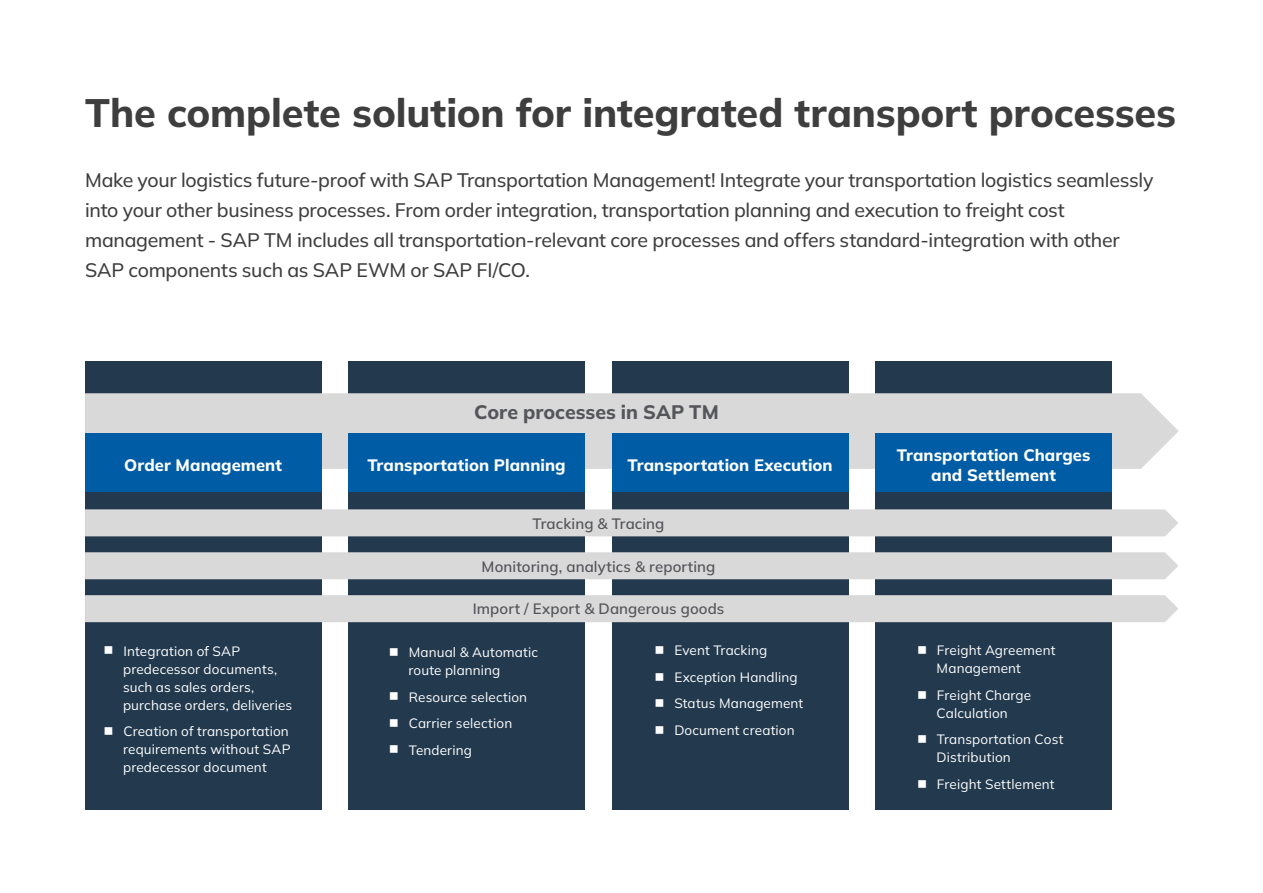
<style>
.page{position:relative;width:1263px;height:893px;background:#fff}
.page>*{position:absolute;margin:0;border:0;box-sizing:border-box;transform-origin:0 0}
.t1{font:200 39.6px "Mulish";letter-spacing:-.005em;color:#3e3e3f}
.t2{font:500 19.5px/30px "Mulish";letter-spacing:-.015em;color:#3e3e3f}
.t3{font:200 19.5px "Mulish";color:#54565a}
.t4{font:200 16.5px/19.5px "Mulish";letter-spacing:.005em;color:#fff;text-align:center}
.t5{font:600 15px "Mulish";letter-spacing:.005em;color:#54565a}
.t6{font:13.5px/18px "Mulish";letter-spacing:.01em;color:#fff}
</style>
<div class="page">
<div style="left:349px;top:361px;width:236px;height:449px;background:#22394e"></div>
<div style="left:85px;top:361px;width:236px;height:449px;background:#22394e"></div>
<div style="left:612px;top:361px;width:236px;height:449px;background:#22394e"></div>
<div style="left:876px;top:361px;width:235px;height:449px;background:#22394e"></div>
<div style="left:85px;top:393px;width:1094px;height:76px;background:#dad9da"></div>
<div style="left:85px;top:509px;width:1093px;height:27px;background:#dad9da"></div>
<div style="left:85px;top:552px;width:1093px;height:27px;background:#dad9da"></div>
<div style="left:85px;top:595px;width:1093px;height:27px;background:#dad9da"></div>
<div style="left:85px;top:433px;width:236px;height:59px;background:#015ca6"></div>
<div style="left:876px;top:433px;width:235px;height:59px;background:#015ca6"></div>
<div style="left:349px;top:433px;width:236px;height:59px;background:#015ca6"></div>
<div style="left:612px;top:433px;width:236px;height:59px;background:#015ca6"></div>
<h1 class="t1" style="left:85px;top:86px;width:1092px">The complete solution for integrated transport processes</h1>
<p class="t2" style="left:85px;top:165px;width:1070px">Make your logistics future-proof with SAP Transportation Management! Integrate your transportation logistics seamlessly into your other business processes. From order integration, transportation planning and execution to freight cost management - SAP TM includes all transportation-relevant core processes and offers standard-integration with other SAP components such as SAP EWM or SAP FI/CO.</p>
<h2 class="t3" style="left:474px;top:399px;width:246px">Core processes in SAP TM</h2>
<p class="t4" style="left:124px;top:455px;width:159px">Order Management</p>
<p class="t4" style="left:367px;top:455px;width:200px">Transportation Planning</p>
<p class="t4" style="left:627px;top:455px;width:207px">Transportation Execution</p>
<p class="t4" style="left:897px;top:445px;width:195px">Transportation Charges and Settlement</p>
<p class="t6" style="left:123px;top:641px;width:171px">Integration of SAP predecessor documents, such as sales orders, purchase orders, deliveries</p>
<p class="t6" style="left:123px;top:722px;width:169px;text-align:justify">Creation of transportation requirements without SAP predecessor document</p>
<p class="t5" style="left:533px;top:513px;width:133px">Tracking &amp; Tracing</p>
<p class="t5" style="left:482px;top:556px;width:235px">Monitoring, analytics &amp; reporting</p>
<p class="t5" style="left:473px;top:598px;width:253px">Import / Export &amp; Dangerous goods</p>
<p class="t6" style="left:408px;top:643px;width:131px">Manual &amp; Automatic route planning</p>
<p class="t6" style="left:409px;top:683px;width:120px;line-height:26.5px">Resource selection<br>Carrier selection<br>Tendering</p>
<p class="t6" style="left:674px;top:637px;width:130px;line-height:26.5px">Event Tracking<br>Exception Handling<br>Status Management<br>Document creation</p>
<p class="t6" style="left:937px;top:641px;width:120px">Freight Agreement<br>Management</p>
<p class="t6" style="left:937px;top:686px;width:96px">Freight Charge<br>Calculation</p>
<p class="t6" style="left:937px;top:730px;width:128px">Transportation Cost<br>Distribution</p>
<p class="t6" style="left:937px;top:775px;width:119px">Freight Settlement</p>
</div>
